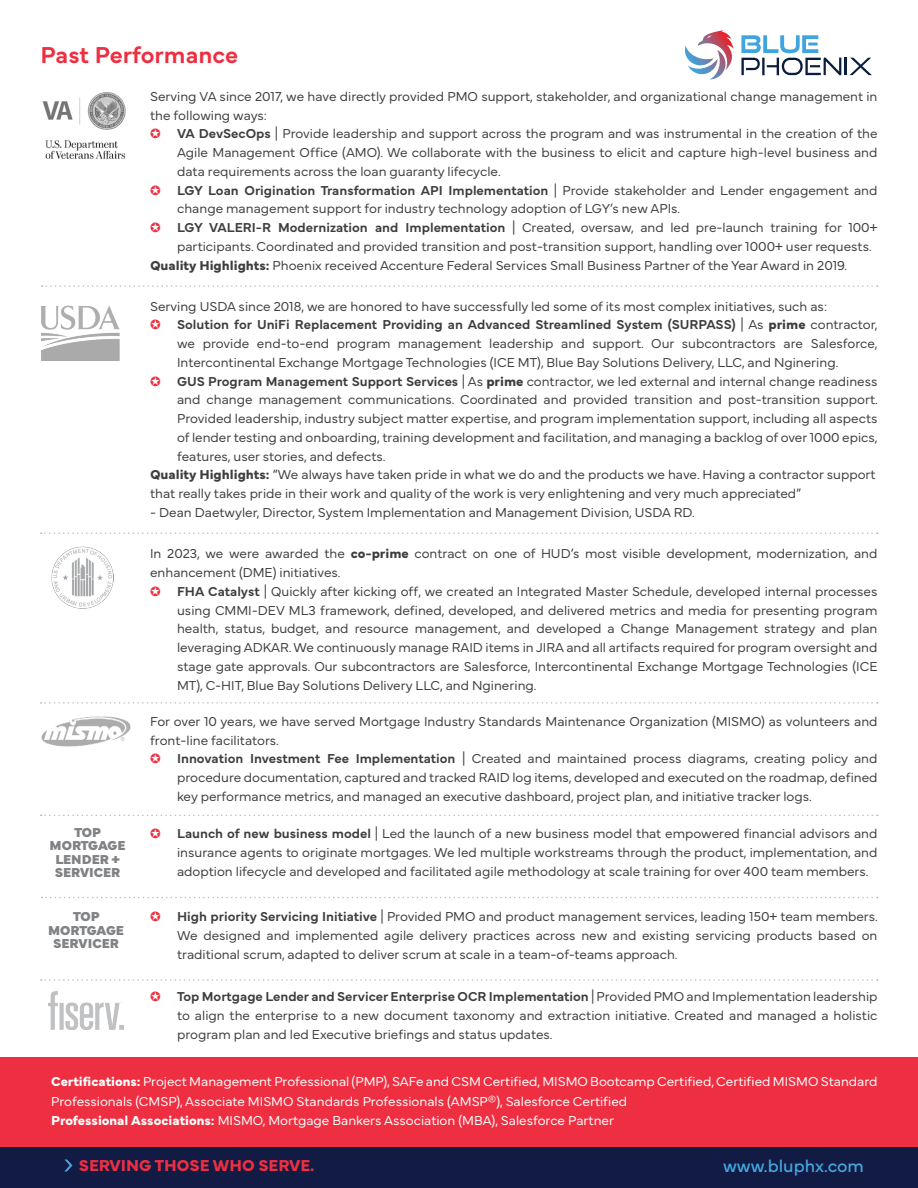
<style>
.page{position:relative;width:918px;height:1188px;background:#fff}
.page>*{position:absolute;margin:0;border:0;box-sizing:border-box;transform-origin:0 0}
.t1{font:600 24px "Mundial";color:#ee2f41}
.t2{font:18px "Mundial";color:#43a7dd}
.t3{font:700 16.5px "Mundial";color:#ee2f41}
.t4{font:300 13.5px/18.8px "Mundial";color:#3e3e3f;text-align:justify}
.t5{font:300 13.5px/19.5px "Mundial";color:#fff}
.t6{font:900 13.5px/13.5px "Mundial";color:#808285;text-align:center}
.s1{color:#ee2f41}
.s2{font-weight:600}
.s3{font-weight:700}
</style>
<div class="page">
<div style="left:0;top:1057px;width:918px;height:98px;background:#ee2f41"></div>
<img style="left:48px;top:992px;width:76px;height:38px">
<img style="left:41px;top:306px;width:79px;height:54px">
<img style="left:41px;top:717px;width:90px;height:29px">
<img style="left:42px;top:92px;width:84px;height:38px">
<img style="left:45px;top:140px;width:81px;height:19px">
<img style="left:51px;top:546px;width:62px;height:62px">
<svg style="left:42px;top:285px;width:836px;height:2px"></svg>
<svg style="left:41px;top:532px;width:837px;height:2px"></svg>
<svg style="left:41px;top:702px;width:837px;height:2px"></svg>
<svg style="left:41px;top:815px;width:837px;height:1px"></svg>
<svg style="left:42px;top:897px;width:836px;height:1px"></svg>
<svg style="left:41px;top:979px;width:837px;height:2px"></svg>
<div style="left:0;top:1148px;width:918px;height:40px;background:#121b44"></div>
<svg style="left:64px;top:1160px;width:8px;height:12px"></svg>
<svg style="left:741px;top:35px;width:131px;height:40px"></svg>
<svg style="left:685px;top:30px;width:49px;height:50px"></svg>
<p class="t1" style="left:40px;top:36px;width:199px">Past Performance</p>
<p class="t4" style="left:150px;top:86px;width:729px">Serving VA since 2017, we have directly provided PMO support, stakeholder, and organizational change management in the following ways:</p>
<p class="t4" style="left:177px;top:123px;width:702px;text-indent:-27px"><span class="s1">✪</span> <span class="s2">VA DevSecOps</span> | Provide leadership and support across the program and was instrumental in the creation of the Agile Management Office (AMO). We collaborate with the business to elicit and capture high-level business and data requirements across the loan guaranty lifecycle.</p>
<p class="t4" style="left:177px;top:179px;width:702px;text-indent:-27px"><span class="s1">✪</span> <span class="s2">LGY Loan Origination Transformation API Implementation</span> | Provide stakeholder and Lender engagement and change management support for industry technology adoption of LGY’s new APIs.</p>
<p class="t4" style="left:177px;top:217px;width:702px;text-indent:-27px"><span class="s1">✪</span> <span class="s2">LGY VALERI-R Modernization and Implementation</span> | Created, oversaw, and led pre-launch training for 100+ participants. Coordinated and provided transition and post-transition support, handling over 1000+ user requests.</p>
<p class="t4" style="left:150px;top:254px;width:699px"><span class="s3">Quality Highlights:</span> Phoenix received Accenture Federal Services Small Business Partner of the Year Award in 2019.</p>
<p class="t4" style="left:150px;top:295px;width:678px">Serving USDA since 2018, we are honored to have successfully led some of its most complex initiatives, such as:</p>
<p class="t4" style="left:177px;top:314px;width:702px;text-indent:-27px"><span class="s1">✪</span> <span class="s2">Solution for UniFi Replacement Providing an Advanced Streamlined System (SURPASS)</span> | As <span class="s3">prime</span> contractor, we provide end-to-end program management leadership and support. Our subcontractors are Salesforce, Intercontinental Exchange Mortgage Technologies (ICE MT), Blue Bay Solutions Delivery, LLC, and Nginering.</p>
<p class="t4" style="left:177px;top:370px;width:702px;text-indent:-27px"><span class="s1">✪</span> <span class="s2">GUS Program Management Support Services</span> | As <span class="s3">prime</span> contractor, we led external and internal change readiness and change management communications. Coordinated and provided transition and post-transition support.<br>Provided leadership, industry subject matter expertise, and program implementation support, including all aspects of lender testing and onboarding, training development and facilitation, and managing a backlog of over 1000 epics, features, user stories, and defects.</p>
<p class="t4" style="left:150px;top:464px;width:727px"><span class="s3">Quality Highlights:</span> “We always have taken pride in what we do and the products we have. Having a contractor support</p>
<p class="t4" style="left:150px;top:483px;width:653px">that really takes pride in their work and quality of the work is very enlightening and very much appreciated”</p>
<p class="t4" style="left:150px;top:502px;width:546px">- Dean Daetwyler, Director, System Implementation and Management Division, USDA RD.</p>
<p class="t4" style="left:150px;top:543px;width:729px">In 2023, we were awarded the <span class="s3">co-prime</span> contract on one of HUD’s most visible development, modernization, and enhancement (DME) initiatives.</p>
<p class="t4" style="left:177px;top:581px;width:702px;text-indent:-27px"><span class="s1">✪</span> <span class="s2">FHA Catalyst</span> | Quickly after kicking off, we created an Integrated Master Schedule, developed internal processes using CMMI-DEV ML3 framework, defined, developed, and delivered metrics and media for presenting program health, status, budget, and resource management, and developed a Change Management strategy and plan leveraging ADKAR. We continuously manage RAID items in JIRA and all artifacts required for program oversight and stage gate approvals. Our subcontractors are Salesforce, Intercontinental Exchange Mortgage Technologies (ICE MT), C-HIT, Blue Bay Solutions Delivery LLC, and Nginering.</p>
<p class="t6" style="left:50px;top:824px;width:77px">TOP<br>MORTGAGE<br>LENDER +<br>SERVICER</p>
<p class="t6" style="left:48px;top:909px;width:77px">TOP<br>MORTGAGE<br>SERVICER</p>
<p class="t4" style="left:150px;top:711px;width:729px">For over 10 years, we have served Mortgage Industry Standards Maintenance Organization (MISMO) as volunteers and front-line facilitators.</p>
<p class="t4" style="left:177px;top:748px;width:702px;text-indent:-27px"><span class="s1">✪</span> <span class="s2">Innovation Investment Fee Implementation</span> | Created and maintained process diagrams, creating policy and procedure documentation, captured and tracked RAID log items, developed and executed on the roadmap, defined key performance metrics, and managed an executive dashboard, project plan, and initiative tracker logs.</p>
<p class="t4" style="left:177px;top:823px;width:702px;text-indent:-27px"><span class="s1">✪</span> <span class="s2">Launch of new business model</span> | Led the launch of a new business model that empowered financial advisors and insurance agents to originate mortgages. We led multiple workstreams through the product, implementation, and adoption lifecycle and developed and facilitated agile methodology at scale training for over 400 team members.</p>
<p class="t4" style="left:177px;top:906px;width:702px;text-indent:-27px"><span class="s1">✪</span> <span class="s2">High priority Servicing Initiative</span> | Provided PMO and product management services, leading 150+ team members.<br>We designed and implemented agile delivery practices across new and existing servicing products based on traditional scrum, adapted to deliver scrum at scale in a team-of-teams approach.</p>
<p class="t4" style="left:177px;top:986px;width:702px;text-indent:-27px"><span class="s1">✪</span> <span class="s2">Top Mortgage Lender and Servicer Enterprise OCR Implementation</span> | Provided PMO and Implementation leadership to align the enterprise to a new document taxonomy and extraction initiative. Created and managed a holistic program plan and led Executive briefings and status updates.</p>
<p class="t5" style="left:51px;top:1070px;width:828px"><span class="s3">Certifications:</span> Project Management Professional (PMP), SAFe and CSM Certified, MISMO Bootcamp Certified, Certified MISMO Standard<br>Professionals (CMSP), Associate MISMO Standards Professionals (AMSP®), Salesforce Certified</p>
<p class="t5" style="left:51px;top:1109px;width:564px"><span class="s3">Professional Associations:</span> MISMO, Mortgage Bankers Association (MBA), Salesforce Partner</p>
<p class="t3" style="left:79px;top:1152px;width:237px">SERVING THOSE WHO SERVE.</p>
<p class="t2" style="left:723px;top:1152px;width:142px">www.bluphx.com</p>
</div>
